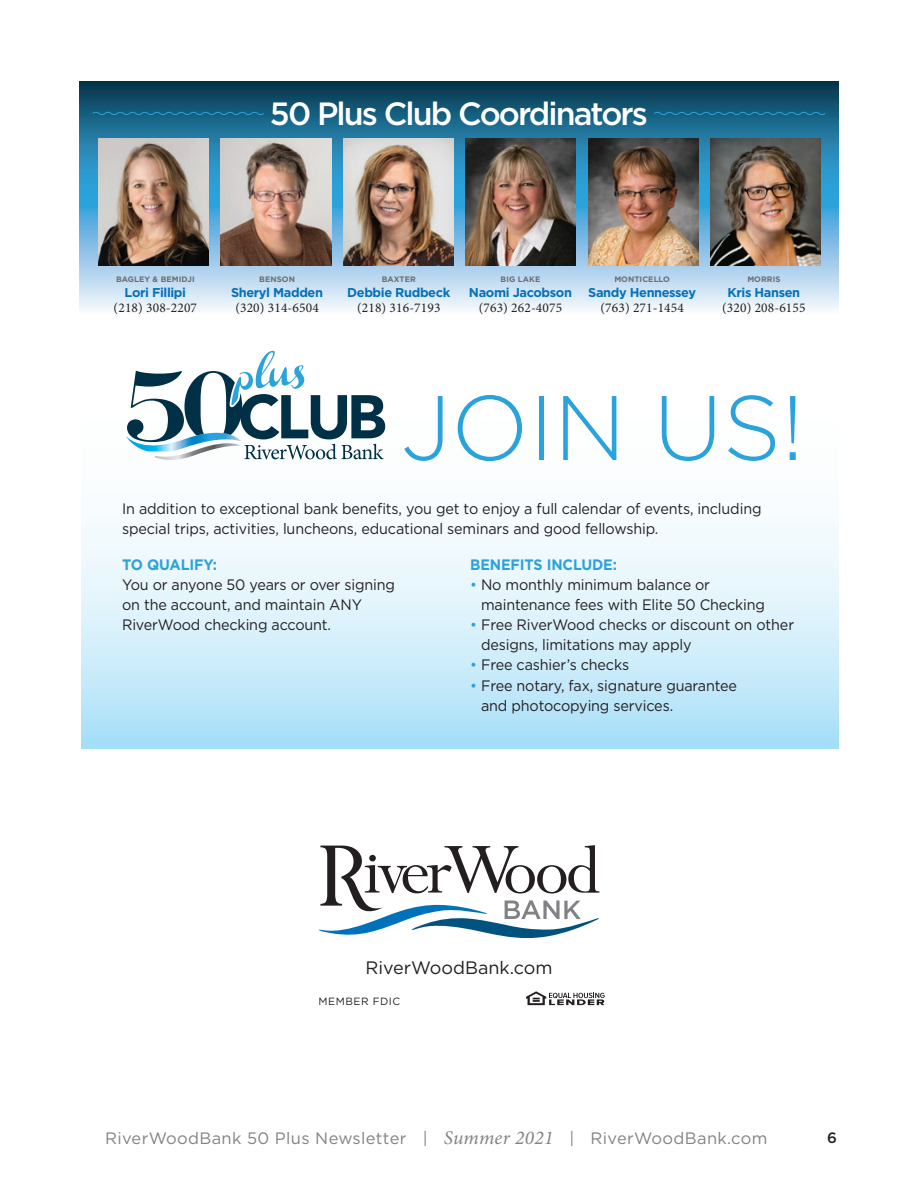
<style>
.page{position:relative;width:918px;height:1188px;background:#fff}
.page>*{position:absolute;margin:0;border:0;box-sizing:border-box;transform-origin:0 0}
.t1{font:300 91.35px "Gotham";color:#2aa2db}
.t2{font:500 32.1px "Gotham";letter-spacing:-.06em;color:#fff}
.t3{font:18px "Gotham";color:#231f20}
.t4{font:16.5px "Gotham";letter-spacing:.02em;color:#808285}
.t5{font:15.15px/20.1px "Gotham";letter-spacing:-.01em;color:#231f20;scale:.95 1}
.t6{font:700 15.15px "Gotham";letter-spacing:-.01em;color:#2aa2db;scale:.95 1}
.t7{font:500 15px "Gotham";color:#231f20}
.t8{font:13.5px "Minion Pro";letter-spacing:.01em;color:#231f20}
.t9{font:700 12.75px "Gotham";letter-spacing:-.03em;color:#0671ba}
.t10{font:10.5px "Gotham";letter-spacing:.05em;color:#231f20}
.t11{font:700 7.95px "Gotham";letter-spacing:.01em;color:#6c6d70}
.s1{color:#2aa2db}
.s2{font-family:"Minion Pro";font-style:italic;font-size:19.5px}
</style>
<div class="page">
<svg style="left:79px;top:81px;width:760px;height:229px;background:#6397b2"></svg>
<img style="left:98px;top:139px;width:111px;height:127px">
<img style="left:221px;top:139px;width:110px;height:127px">
<img style="left:343px;top:139px;width:111px;height:127px">
<img style="left:466px;top:139px;width:110px;height:127px">
<img style="left:588px;top:139px;width:110px;height:127px">
<img style="left:711px;top:139px;width:110px;height:127px">
<svg style="left:92px;top:111px;width:173px;height:5px"></svg>
<svg style="left:653px;top:111px;width:173px;height:5px"></svg>
<svg style="left:81px;top:424px;width:758px;height:325px"></svg>
<svg style="left:126px;top:351px;width:259px;height:109px"></svg>
<svg style="left:318px;top:845px;width:282px;height:93px"></svg>
<svg style="left:526px;top:991px;width:79px;height:14px"></svg>
<h2 class="t2" style="left:270px;top:93px;width:380px">50 Plus Club Coordinators</h2>
<p class="t11" style="left:116px;top:274px;width:80px">BAGLEY &amp; BEMIDJI</p>
<p class="t9" style="left:125px;top:284px;width:63px">Lori Fillipi</p>
<p class="t8" style="left:114px;top:299px;width:85px">(218) 308-2207</p>
<p class="t11" style="left:259px;top:274px;width:37px">BENSON</p>
<p class="t9" style="left:231px;top:284px;width:93px">Sheryl Madden</p>
<p class="t8" style="left:235px;top:299px;width:85px">(320) 314-6504</p>
<p class="t11" style="left:382px;top:274px;width:36px">BAXTER</p>
<p class="t9" style="left:347px;top:284px;width:104px">Debbie Rudbeck</p>
<p class="t8" style="left:357px;top:299px;width:85px">(218) 316-7193</p>
<p class="t11" style="left:501px;top:274px;width:41px">BIG LAKE</p>
<p class="t9" style="left:469px;top:284px;width:105px">Naomi Jacobson</p>
<p class="t8" style="left:479px;top:299px;width:85px">(763) 262-4075</p>
<p class="t11" style="left:614px;top:274px;width:57px">MONTICELLO</p>
<p class="t9" style="left:588px;top:284px;width:109px">Sandy Hennessey</p>
<p class="t8" style="left:600px;top:299px;width:85px">(763) 271-1454</p>
<p class="t11" style="left:747px;top:274px;width:35px">MORRIS</p>
<p class="t9" style="left:728px;top:284px;width:74px">Kris Hansen</p>
<p class="t8" style="left:722px;top:299px;width:85px">(320) 208-6155</p>
<h1 class="t1" style="left:401px;top:370px;width:405px">JOIN US!</h1>
<p class="t5" style="left:122px;top:498px;width:675px">In addition to exceptional bank benefits, you get to enjoy a full calendar of events, including special trips, activities, luncheons, educational seminars and good fellowship.</p>
<p class="t6" style="left:122px;top:554px;width:102px">TO QUALIFY:</p>
<p class="t5" style="left:122px;top:574px;width:289px">You or anyone 50 years or over signing on the account, and maintain ANY<br>RiverWood checking account.</p>
<p class="t6" style="left:470px;top:554px;width:156px">BENEFITS INCLUDE:</p>
<p class="t5" style="left:481px;top:574px;width:300px;text-indent:-11px"><span class="s1">•</span> No monthly minimum balance or maintenance fees with Elite 50 Checking</p>
<p class="t5" style="left:481px;top:614px;width:331px;text-indent:-11px"><span class="s1">•</span> Free RiverWood checks or discount on other designs, limitations may apply</p>
<p class="t5" style="left:470px;top:655px;width:169px"><span class="s1">•</span> Free cashier’s checks</p>
<p class="t5" style="left:481px;top:675px;width:271px;text-indent:-11px"><span class="s1">•</span> Free notary, fax, signature guarantee and photocopying services.</p>
<p class="t3" style="left:365px;top:956px;width:189px">RiverWoodBank.com</p>
<p class="t10" style="left:319px;top:995px;width:83px">MEMBER FDIC</p>
<p class="t4" style="left:105px;top:1127px;width:664px">RiverWoodBank 50 Plus Newsletter | <span class="s2">Summer 2021</span> | RiverWoodBank.com</p>
<p class="t7" style="left:827px;top:1128px;width:11px">6</p>
</div>
